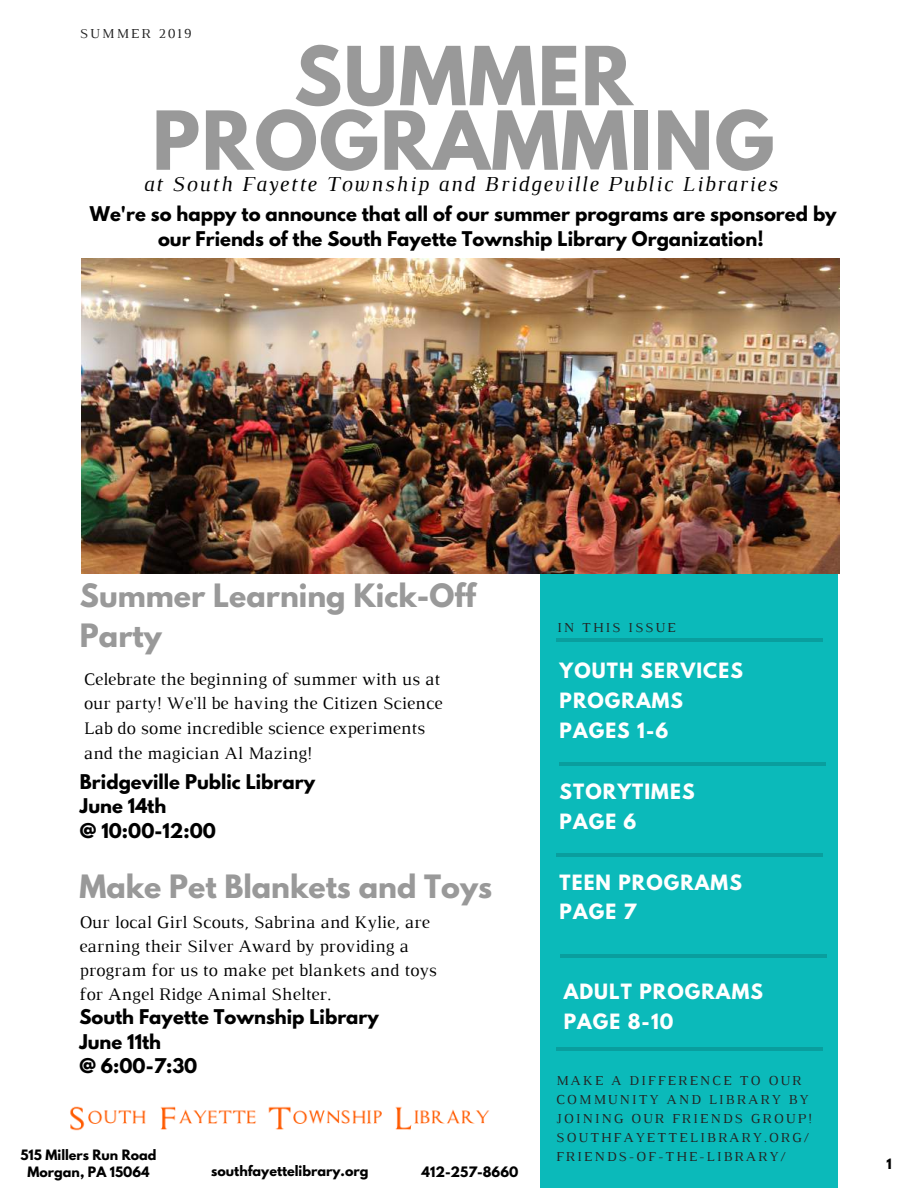
<style>
.page{position:relative;width:918px;height:1188px;background:#fff}
.page>*{position:absolute;margin:0;border:0;box-sizing:border-box;transform-origin:0 0}
.t1{font:700 72px "League Spartan";letter-spacing:.02em;color:#999}
.t2{font:700 28.5px/39.3px "League Spartan";color:#999}
.t3{font:italic 21.75px "Luthier";letter-spacing:.07em;color:#000}
.t4{font:700 18.6px/29.7px "League Spartan";letter-spacing:.06em;color:#fff}
.t5{font:18px/24.8px "Luthier";color:#000}
.t6{font:700 18px/24.8px "League Spartan";color:#000}
.t7{font:13.95px/19px "Luthier";letter-spacing:.14em;color:#222}
.t8{font:700 12.75px/17.1px "League Spartan";color:#000;text-align:center}
</style>
<div class="page">
<div style="left:541px;top:547px;width:297px;height:641px;background:#0bbaba"></div>
<hr style="left:559px;top:762px;width:267px;height:3px;background:#000">
<hr style="left:556px;top:853px;width:267px;height:3px;background:#000">
<hr style="left:560px;top:954px;width:267px;height:3px;background:#000">
<hr style="left:557px;top:638px;width:266px;height:3px;background:#000">
<img style="left:81px;top:258px;width:759px;height:315px">
<img style="left:70px;top:1106px;width:420px;height:25px">
<hr style="left:556px;top:1047px;width:267px;height:3px;background:#000">
<p class="t7" style="left:80px;top:25px;width:113px">SUMMER 2019</p>
<h1 class="t1" style="left:294px;top:40px;width:340px">SUMMER</h1>
<h1 class="t1" style="left:152px;top:105px;width:624px">PROGRAMMING</h1>
<p class="t3" style="left:143px;top:176px;width:635px">at South Fayette Township and Bridgeville Public Libraries</p>
<p class="t6" style="left:90px;top:204px;width:748px;text-align:center">We're so happy to announce that all of our summer programs are sponsored by our Friends of the South Fayette Township Library Organization!</p>
<h2 class="t2" style="left:80px;top:580px;width:397px">Summer Learning Kick-Off<br>Party</h2>
<p class="t5" style="left:84px;top:668px;width:360px">Celebrate the beginning of summer with us at our party! We'll be having the Citizen Science Lab do some incredible science experiments and the magician Al Mazing!</p>
<p class="t6" style="left:80px;top:771px;width:237px">Bridgeville Public Library<br>June 14th<br>@ 10:00-12:00</p>
<h2 class="t2" style="left:79px;top:871px;width:414px">Make Pet Blankets and Toys</h2>
<p class="t5" style="left:79px;top:911px;width:359px;line-height:24.2px">Our local Girl Scouts, Sabrina and Kylie, are earning their Silver Award by providing a program for us to make pet blankets and toys for Angel Ridge Animal Shelter.</p>
<p class="t6" style="left:79px;top:1007px;width:301px;line-height:24.2px">South Fayette Township Library<br>June 11th<br>@ 6:00-7:30</p>
<p class="t8" style="left:21px;top:1148px;width:138px">515 Millers Run Road<br>Morgan, PA 15064</p>
<p class="t8" style="left:211px;top:1164px;width:159px">southfayettelibrary.org</p>
<p class="t8" style="left:422px;top:1165px;width:98px">412-257-8660</p>
<p class="t7" style="left:557px;top:619px;width:120px">IN THIS ISSUE</p>
<p class="t4" style="left:560px;top:658px;width:185px">YOUTH SERVICES<br>PROGRAMS<br>PAGES 1-6</p>
<p class="t4" style="left:560px;top:779px;width:137px">STORYTIMES<br>PAGE 6</p>
<p class="t4" style="left:560px;top:870px;width:184px">TEEN PROGRAMS<br>PAGE 7</p>
<p class="t4" style="left:564px;top:979px;width:201px">ADULT PROGRAMS<br>PAGE 8-10</p>
<p class="t7" style="left:556px;top:1072px;width:257px">MAKE A DIFFERENCE TO OUR<br>COMMUNITY AND LIBRARY BY<br>JOINING OUR FRIENDS GROUP!<br>SOUTHFAYETTELIBRARY.ORG/<br>FRIENDS-OF-THE-LIBRARY/</p>
<p class="t8" style="left:886px;top:1157px;width:7px">1</p>
</div>
